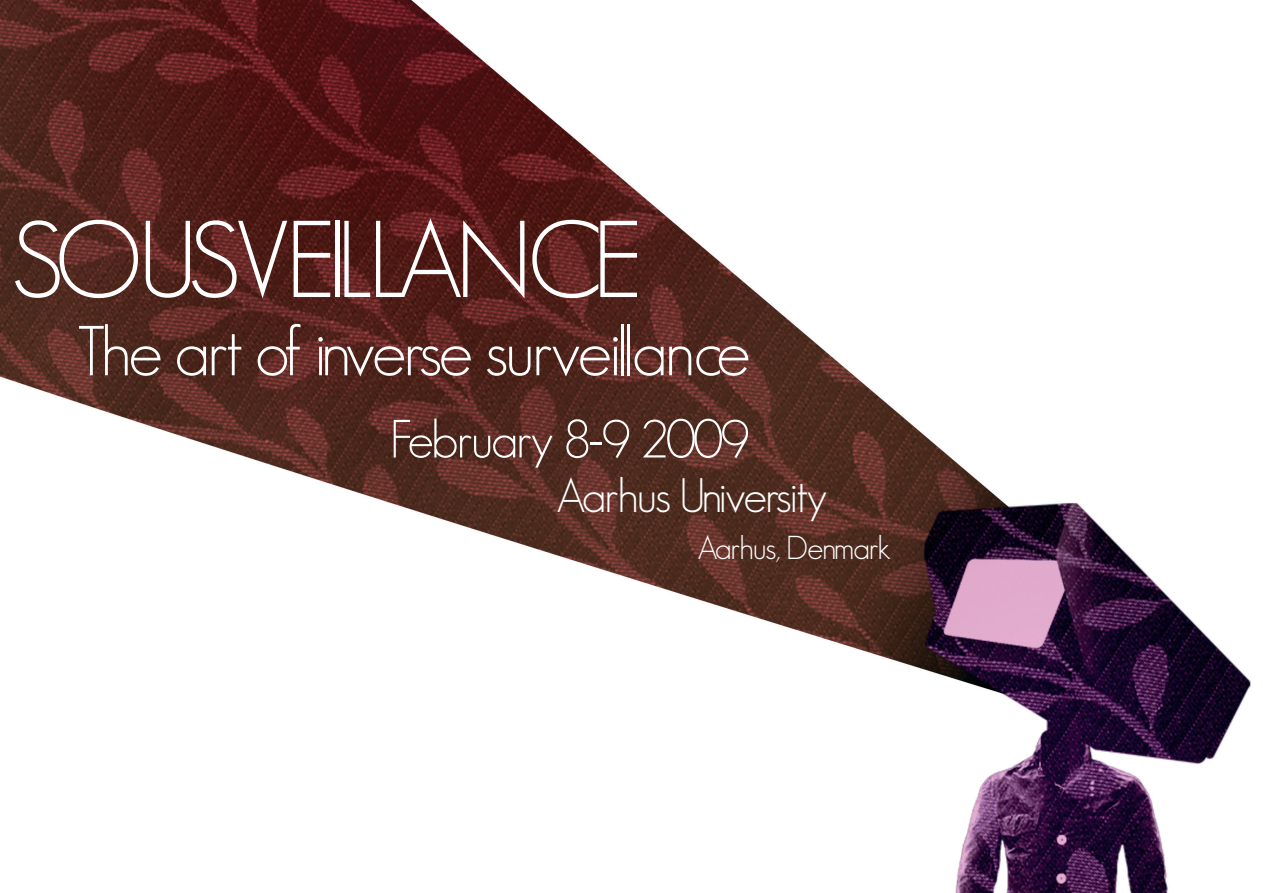
<style>
.page{position:relative;width:1263px;height:893px;background:#fff}
.page>*{position:absolute;margin:0;border:0;box-sizing:border-box;transform-origin:0 0}
.event_headline_2{font:300 106.65px "Geosans";letter-spacing:-.085em;color:#fff}
.event_headline_2-2{font:300 69.15px "Geosans";letter-spacing:-.04em;color:#fff}
.event_headline_2-3{font:300 52.65px "Geosans";letter-spacing:-.04em;color:#fff}
.event_headline_2-4{font:300 47.4px "Geosans";letter-spacing:-.04em;color:#fff}
.event_headline_2-5{font:300 32.55px "Geosans";letter-spacing:-.04em;color:#fff}
</style>
<div class="page">
<img style="left:0;top:0;width:1251px;height:893px">
<p class="event_headline_2" style="left:11px;top:201px;width:634px">SOUSVEILLANCE</p>
<p class="event_headline_2-2" style="left:76px;top:313px;width:676px">The art of inverse surveillance</p>
<p class="event_headline_2-3" style="left:390px;top:410px;width:361px">February 8-9 2009</p>
<p class="event_headline_2-4" style="left:556px;top:469px;width:273px">Aarhus University</p>
<p class="event_headline_2-5" style="left:697px;top:529px;width:195px">Aarhus, Denmark</p>
</div>
